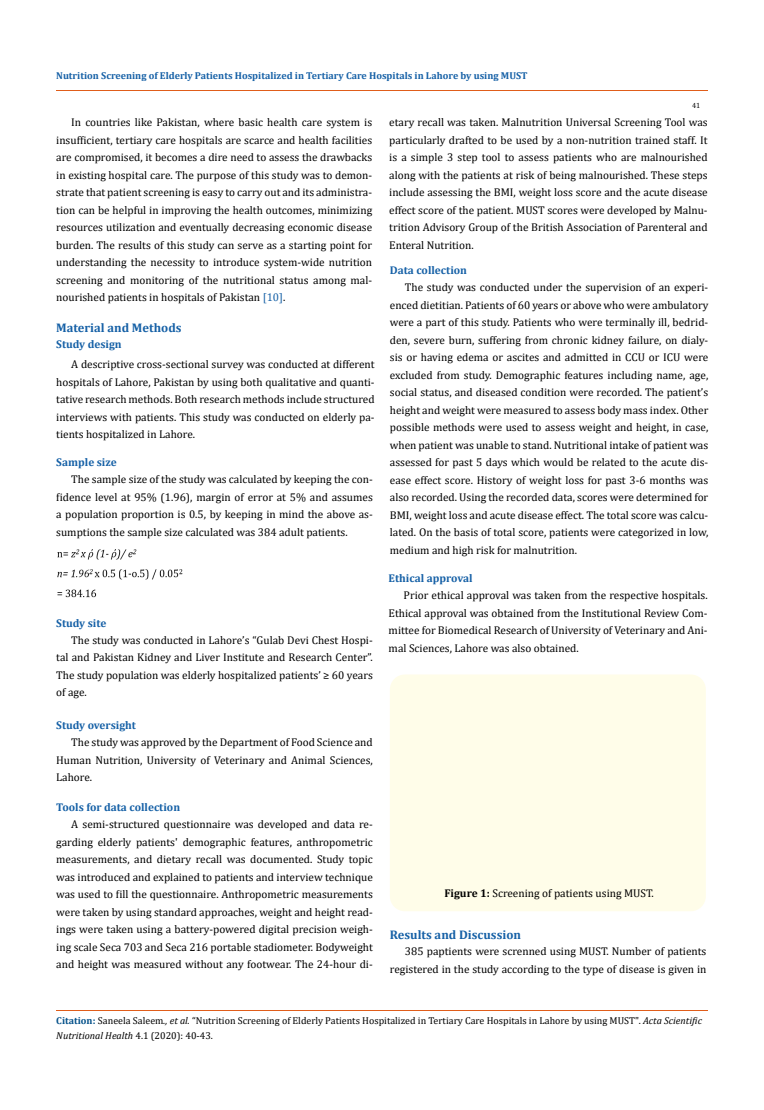
<style>
.page{position:relative;width:764px;height:1110px;background:#fff}
.page>*{position:absolute;margin:0;border:0;box-sizing:border-box;transform-origin:0 0}
.t1{font:700 12.5px "Cambria";color:#1560a6}
.t2{font:11.25px/17.5px "Cambria";color:#000;text-align:justify}
.t3{font:700 11.25px "Cambria";color:#1560a6}
.t4{font:10px/15px "Cambria";color:#000}
.t5{font:700 10px "Cambria";color:#1560a6}
.t6{font:7.5px "Cambria";color:#000}
.s1{color:#1560a6}
.s2{font-weight:700}
.s3{font-weight:700;color:#035089}
.s4{font-style:italic}
</style>
<div class="page">
<hr style="left:56px;top:91px;width:651px;height:1px;background:#e05d1a">
<img style="left:57px;top:549px;width:126px;height:49px">
<div style="left:390px;top:675px;width:316px;height:236px;background:#fffde9;border-radius:15px"></div>
<hr style="left:56px;top:1011px;width:652px;height:1px;background:#e05d1a">
<p class="t5" style="left:56px;top:68px;width:473px">Nutrition Screening of Elderly Patients Hospitalized in Tertiary Care Hospitals in Lahore by using MUST</p>
<p class="t2" style="left:56px;top:114px;width:317px;text-indent:15px">In countries like Pakistan, where basic health care system is insufficient, tertiary care hospitals are scarce and health facilities are compromised, it becomes a dire need to assess the drawbacks in existing hospital care. The purpose of this study was to demon&shy;strate that patient screening is easy to carry out and its administra&shy;tion can be helpful in improving the health outcomes, minimizing resources utilization and eventually decreasing economic disease burden. The results of this study can serve as a starting point for understanding the necessity to introduce system-wide nutrition screening and monitoring of the nutritional status among mal&shy;nourished patients in hospitals of Pakistan <span class="s1">[10]</span>.</p>
<p class="t1" style="left:56px;top:319px;width:127px">Material and Methods</p>
<p class="t2" style="left:56px;top:355px;width:320px;text-indent:15px">A descriptive cross-sectional survey was conducted at different hospitals of Lahore, Pakistan by using both qualitative and quanti&shy;tative research methods. Both research methods include structured interviews with patients. This study was conducted on elderly pa&shy;tients hospitalized in Lahore.</p>
<p class="t6" style="left:692px;top:101px;width:10px">41</p>
<p class="t2" style="left:389px;top:114px;width:320px">etary recall was taken. Malnutrition Universal Screening Tool was particularly drafted to be used by a non-nutrition trained staff. It is a simple 3 step tool to assess patients who are malnourished along with the patients at risk of being malnourished. These steps include assessing the BMI, weight loss score and the acute disease effect score of the patient. MUST scores were developed by Malnu&shy;trition Advisory Group of the British Association of Parenteral and Enteral Nutrition.</p>
<p class="t3" style="left:390px;top:263px;width:79px">Data collection</p>
<p class="t2" style="left:390px;top:279px;width:320px;text-indent:15px">The study was conducted under the supervision of an experi&shy;enced dietitian. Patients of 60 years or above who were ambulatory were a part of this study. Patients who were terminally ill, bedrid&shy;den, severe burn, suffering from chronic kidney failure, on dialy&shy;sis or having edema or ascites and admitted in CCU or ICU were excluded from study. Demographic features including name, age, social status, and diseased condition were recorded. The patient’s height and weight were measured to assess body mass index. Other possible methods were used to assess weight and height, in case, when patient was unable to stand. Nutritional intake of patient was assessed for past 5 days which would be related to the acute dis&shy;ease effect score. History of weight loss for past 3-6 months was also recorded. Using the recorded data, scores were determined for BMI, weight loss and acute disease effect. The total score was calcu&shy;lated. On the basis of total score, patients were categorized in low, medium and high risk for malnutrition.</p>
<p class="t3" style="left:56px;top:337px;width:67px">Study design</p>
<p class="t3" style="left:56px;top:455px;width:62px">Sample size</p>
<p class="t2" style="left:56px;top:471px;width:318px;text-indent:15px">The sample size of the study was calculated by keeping the con&shy;fidence level at 95% (1.96), margin of error at 5% and assumes a population proportion is 0.5, by keeping in mind the above as&shy;sumptions the sample size calculated was 384 adult patients.</p>
<p class="t3" style="left:56px;top:615px;width:52px">Study site</p>
<p class="t2" style="left:56px;top:631px;width:318px;text-indent:15px">The study was conducted in Lahore’s “Gulab Devi Chest Hospi&shy;tal and Pakistan Kidney and Liver Institute and Research Center”.<br>The study population was elderly hospitalized patients’ ≥ 60 years of age.</p>
<p class="t3" style="left:56px;top:717px;width:81px">Study oversight</p>
<p class="t2" style="left:56px;top:733px;width:318px;text-indent:15px">The study was approved by the Department of Food Science and Human Nutrition, University of Veterinary and Animal Sciences, Lahore.</p>
<p class="t3" style="left:56px;top:799px;width:125px">Tools for data collection</p>
<p class="t2" style="left:56px;top:815px;width:318px;text-indent:15px">A semi-structured questionnaire was developed and data re&shy;garding elderly patients' demographic features, anthropometric measurements, and dietary recall was documented. Study topic was introduced and explained to patients and interview technique was used to fill the questionnaire. Anthropometric measurements were taken by using standard approaches, weight and height read&shy;ings were taken using a battery-powered digital precision weigh&shy;ing scale Seca 703 and Seca 216 portable stadiometer. Bodyweight and height was measured without any footwear. The 24-hour di-</p>
<p class="t3" style="left:389px;top:571px;width:85px">Ethical approval</p>
<p class="t2" style="left:389px;top:587px;width:320px;text-indent:15px">Prior ethical approval was taken from the respective hospitals.<br>Ethical approval was obtained from the Institutional Review Com&shy;mittee for Biomedical Research of University of Veterinary and Ani&shy;mal Sciences, Lahore was also obtained.</p>
<p class="t2" style="left:444px;top:884px;width:211px"><span class="s2">Figure 1:</span> Screening of patients using MUST.</p>
<p class="t1" style="left:390px;top:926px;width:133px">Results and Discussion</p>
<p class="t2" style="left:390px;top:943px;width:318px;text-align:right">385 paptients were screnned using MUST. Number of patients registered in the study according to the type of disease is given in</p>
<p class="t4" style="left:56px;top:1013px;width:647px"><span class="s3">Citation:</span> Saneela Saleem<span class="s4">., et al.</span> “Nutrition Screening of Elderly Patients Hospitalized in Tertiary Care Hospitals in Lahore by using MUST". <span class="s4">Acta Scientific<br>Nutritional Health</span> 4.1 (2020): 40-43.</p>
</div>
